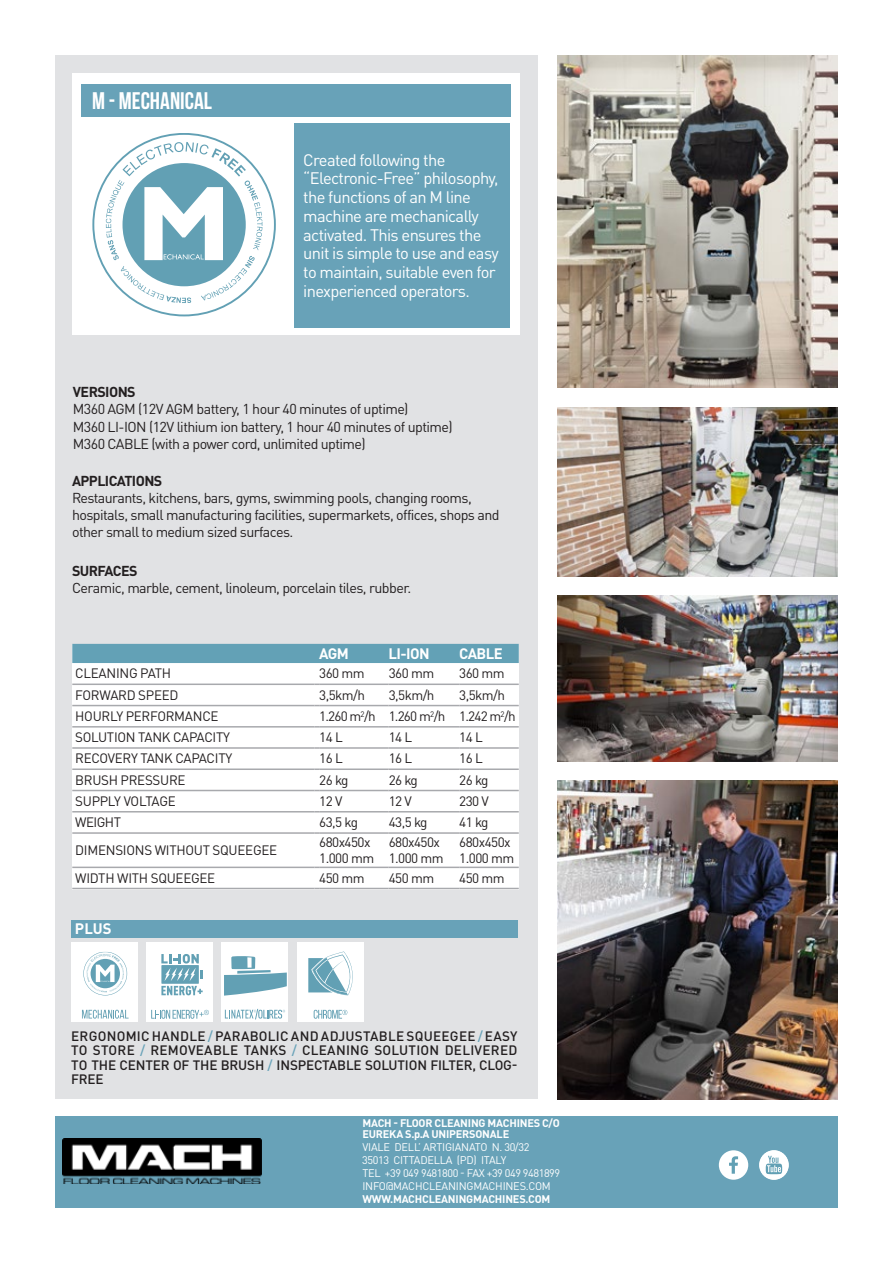
<style>
.page{position:relative;width:893px;height:1263px;background:#fff}
.page>*{position:absolute;margin:0;border:0;box-sizing:border-box;transform-origin:0 0}
.t1{font:700 24px "Bebas Neue";color:#fff}
.t2{font:16.5px/18.8px "DIN Pro";letter-spacing:-.04em;color:#fff}
.t3{font:700 15px "DIN Pro";letter-spacing:-.04em;color:#fff}
.t4{font:14.25px/17.1px "DIN Pro";letter-spacing:-.04em;color:#231f20}
.t5{font:700 14.25px "DIN Pro";letter-spacing:-.04em;color:#231f20}
.t6{font:13.5px/16.2px "DIN Pro";letter-spacing:-.03em;color:#231f20}
.t7{font:500 13.5px/14.2px "DIN Pro";letter-spacing:-.01em;color:#231f20;text-align:justify}
.t8{font:13.5px "DIN Pro";letter-spacing:-.06em;color:#231f20}
.t9{font:10.95px/13.2px "DIN Pro";letter-spacing:-.02em;color:#fff}
.t10{font:700 10.95px/10.4px "DIN Pro";letter-spacing:-.02em;color:#fff}
.s1{color:#68a2b8}
</style>
<div class="page">
<div style="left:55px;top:55px;width:483px;height:1044px;background:#e1e2e4"></div>
<div style="left:71px;top:942px;width:67px;height:80px;background:#fff"></div>
<svg style="left:83px;top:952px;width:44px;height:43px"></svg>
<svg style="left:82px;top:1010px;width:47px;height:8px"></svg>
<div style="left:222px;top:942px;width:66px;height:80px;background:#fff"></div>
<svg style="left:224px;top:956px;width:63px;height:40px"></svg>
<svg style="left:225px;top:1009px;width:60px;height:10px"></svg>
<div style="left:71px;top:920px;width:447px;height:17px;background:#68a2b8"></div>
<div style="left:146px;top:942px;width:67px;height:80px;background:#fff"></div>
<svg style="left:161px;top:954px;width:42px;height:41px"></svg>
<svg style="left:151px;top:1010px;width:58px;height:9px"></svg>
<div style="left:297px;top:942px;width:66px;height:80px;background:#fff"></div>
<svg style="left:308px;top:951px;width:45px;height:44px"></svg>
<svg style="left:314px;top:1010px;width:33px;height:9px"></svg>
<div style="left:72px;top:73px;width:448px;height:262px;background:#fff"></div>
<svg style="left:92px;top:133px;width:184px;height:183px"></svg>
<div style="left:55px;top:1116px;width:783px;height:92px;background:#68a2b8"></div>
<img style="left:63px;top:1138px;width:198px;height:45px">
<div style="left:719px;top:1150px;width:29px;height:30px;background:#fff;border-radius:50%"></div>
<svg style="left:729px;top:1156px;width:9px;height:18px"></svg>
<div style="left:759px;top:1150px;width:30px;height:30px;background:#fff;border-radius:50%"></div>
<svg style="left:766px;top:1156px;width:16px;height:18px"></svg>
<img style="left:557px;top:55px;width:281px;height:333px">
<img style="left:557px;top:781px;width:281px;height:318px">
<img style="left:557px;top:407px;width:281px;height:169px">
<img style="left:557px;top:595px;width:281px;height:167px">
<div style="left:81px;top:84px;width:429px;height:33px;background:#68a2b8"></div>
<div style="left:294px;top:123px;width:216px;height:204px;background:#68a2b8"></div>
<div style="left:72px;top:644px;width:447px;height:245px;background:#fff"></div>
<div style="left:72px;top:644px;width:447px;height:19px;background:#63a1b6"></div>
<hr style="left:72px;top:683px;width:243px;height:2px;background:#a8a9ad">
<hr style="left:319px;top:683px;width:70px;height:2px;background:#a8a9ad">
<hr style="left:389px;top:683px;width:70px;height:2px;background:#a8a9ad">
<hr style="left:459px;top:683px;width:60px;height:2px;background:#a8a9ad">
<hr style="left:72px;top:705px;width:243px;height:1px;background:#a8a9ad">
<hr style="left:319px;top:705px;width:70px;height:1px;background:#a8a9ad">
<hr style="left:389px;top:705px;width:70px;height:1px;background:#a8a9ad">
<hr style="left:459px;top:705px;width:60px;height:1px;background:#a8a9ad">
<hr style="left:72px;top:726px;width:243px;height:1px;background:#a8a9ad">
<hr style="left:319px;top:726px;width:70px;height:1px;background:#a8a9ad">
<hr style="left:389px;top:726px;width:70px;height:1px;background:#a8a9ad">
<hr style="left:459px;top:726px;width:60px;height:1px;background:#a8a9ad">
<hr style="left:72px;top:747px;width:243px;height:2px;background:#a8a9ad">
<hr style="left:319px;top:747px;width:70px;height:2px;background:#a8a9ad">
<hr style="left:389px;top:747px;width:70px;height:2px;background:#a8a9ad">
<hr style="left:459px;top:747px;width:60px;height:2px;background:#a8a9ad">
<hr style="left:72px;top:768px;width:243px;height:2px;background:#a8a9ad">
<hr style="left:319px;top:768px;width:70px;height:2px;background:#a8a9ad">
<hr style="left:389px;top:768px;width:70px;height:2px;background:#a8a9ad">
<hr style="left:459px;top:768px;width:60px;height:2px;background:#a8a9ad">
<hr style="left:72px;top:790px;width:243px;height:1px;background:#a8a9ad">
<hr style="left:319px;top:790px;width:70px;height:1px;background:#a8a9ad">
<hr style="left:389px;top:790px;width:70px;height:1px;background:#a8a9ad">
<hr style="left:459px;top:790px;width:60px;height:1px;background:#a8a9ad">
<hr style="left:72px;top:811px;width:243px;height:1px;background:#a8a9ad">
<hr style="left:319px;top:811px;width:70px;height:1px;background:#a8a9ad">
<hr style="left:389px;top:811px;width:70px;height:1px;background:#a8a9ad">
<hr style="left:459px;top:811px;width:60px;height:1px;background:#a8a9ad">
<hr style="left:72px;top:832px;width:243px;height:2px;background:#a8a9ad">
<hr style="left:319px;top:832px;width:70px;height:2px;background:#a8a9ad">
<hr style="left:389px;top:832px;width:70px;height:2px;background:#a8a9ad">
<hr style="left:459px;top:832px;width:60px;height:2px;background:#a8a9ad">
<hr style="left:72px;top:867px;width:243px;height:1px;background:#a8a9ad">
<hr style="left:319px;top:867px;width:70px;height:1px;background:#a8a9ad">
<hr style="left:389px;top:867px;width:70px;height:1px;background:#a8a9ad">
<hr style="left:459px;top:867px;width:60px;height:1px;background:#a8a9ad">
<hr style="left:72px;top:888px;width:243px;height:1px;background:#a8a9ad">
<hr style="left:319px;top:888px;width:70px;height:1px;background:#a8a9ad">
<hr style="left:389px;top:888px;width:70px;height:1px;background:#a8a9ad">
<hr style="left:459px;top:888px;width:60px;height:1px;background:#a8a9ad">
<h1 class="t1" style="left:92px;top:88px;width:121px">M - MECHANICAL</h1>
<p class="t2" style="left:303px;top:149px;width:197px">Created following the “Electronic-Free” philosophy, the functions of an M line machine are mechanically activated. This ensures the unit is simple to use and easy to maintain, suitable even for inexperienced operators.</p>
<p class="t5" style="left:73px;top:380px;width:64px">VERSIONS</p>
<p class="t4" style="left:73px;top:399px;width:381px">M360 AGM (12V AGM battery, 1 hour 40 minutes of uptime)<br>M360 LI-ION (12V lithium ion battery, 1 hour 40 minutes of uptime)<br>M360 CABLE (with a power cord, unlimited uptime)</p>
<p class="t5" style="left:72px;top:468px;width:92px">APPLICATIONS</p>
<p class="t4" style="left:72px;top:487px;width:429px">Restaurants, kitchens, bars, gyms, swimming pools, changing rooms, hospitals, small manufacturing facilities, supermarkets, offices, shops and other small to medium sized surfaces.</p>
<p class="t5" style="left:72px;top:559px;width:67px">SURFACES</p>
<p class="t4" style="left:72px;top:578px;width:341px">Ceramic, marble, cement, linoleum, porcelain tiles, rubber.</p>
<p class="t3" style="left:319px;top:641px;width:31px">AGM</p>
<p class="t3" style="left:389px;top:641px;width:43px">LI-ION</p>
<p class="t3" style="left:459px;top:641px;width:45px">CABLE</p>
<p class="t6" style="left:75px;top:664px;width:97px">CLEANING PATH</p>
<p class="t6" style="left:319px;top:664px;width:47px">360 mm</p>
<p class="t6" style="left:389px;top:664px;width:47px">360 mm</p>
<p class="t6" style="left:459px;top:664px;width:47px">360 mm</p>
<p class="t6" style="left:75px;top:685px;width:105px">FORWARD SPEED</p>
<p class="t6" style="left:319px;top:685px;width:47px">3,5km/h</p>
<p class="t6" style="left:389px;top:685px;width:47px">3,5km/h</p>
<p class="t6" style="left:459px;top:685px;width:47px">3,5km/h</p>
<p class="t6" style="left:75px;top:707px;width:145px">HOURLY PERFORMANCE</p>
<p class="t8" style="left:319px;top:705px;width:198px">1.260 m<sup>2</sup>/h 1.260 m<sup>2</sup>/h 1.242 m<sup>2</sup>/h</p>
<p class="t6" style="left:75px;top:728px;width:156px">SOLUTION TANK CAPACITY</p>
<p class="t6" style="left:319px;top:728px;width:25px">14 L</p>
<p class="t6" style="left:389px;top:728px;width:25px">14 L</p>
<p class="t6" style="left:459px;top:728px;width:25px">14 L</p>
<p class="t6" style="left:75px;top:749px;width:159px">RECOVERY TANK CAPACITY</p>
<p class="t6" style="left:319px;top:749px;width:25px">16 L</p>
<p class="t6" style="left:389px;top:749px;width:25px">16 L</p>
<p class="t6" style="left:459px;top:749px;width:25px">16 L</p>
<p class="t6" style="left:75px;top:770px;width:112px">BRUSH PRESSURE</p>
<p class="t6" style="left:319px;top:770px;width:31px">26 kg</p>
<p class="t6" style="left:389px;top:770px;width:31px">26 kg</p>
<p class="t6" style="left:459px;top:770px;width:31px">26 kg</p>
<p class="t6" style="left:75px;top:792px;width:102px">SUPPLY VOLTAGE</p>
<p class="t6" style="left:319px;top:792px;width:25px">12 V</p>
<p class="t6" style="left:389px;top:792px;width:25px">12 V</p>
<p class="t6" style="left:459px;top:792px;width:31px">230 V</p>
<p class="t6" style="left:75px;top:813px;width:47px">WEIGHT</p>
<p class="t6" style="left:319px;top:813px;width:40px">63,5 kg</p>
<p class="t6" style="left:389px;top:813px;width:40px">43,5 kg</p>
<p class="t6" style="left:459px;top:813px;width:31px">41 kg</p>
<p class="t6" style="left:75px;top:841px;width:203px">DIMENSIONS WITHOUT SQUEEGEE</p>
<p class="t6" style="left:319px;top:832px;width:57px">680x450x<br>1.000 mm</p>
<p class="t6" style="left:389px;top:832px;width:57px">680x450x<br>1.000 mm</p>
<p class="t6" style="left:459px;top:832px;width:57px">680x450x<br>1.000 mm</p>
<p class="t6" style="left:75px;top:868px;width:142px">WIDTH WITH SQUEEGEE</p>
<p class="t6" style="left:319px;top:868px;width:47px">450 mm</p>
<p class="t6" style="left:389px;top:868px;width:47px">450 mm</p>
<p class="t6" style="left:459px;top:868px;width:47px">450 mm</p>
<p class="t3" style="left:75px;top:916px;width:38px">PLUS</p>
<p class="t7" style="left:71px;top:1027px;width:448px">ERGONOMIC HANDLE <span class="s1">/</span> PARABOLIC AND ADJUSTABLE SQUEEGEE <span class="s1">/</span> EASY TO STORE <span class="s1">/</span> REMOVEABLE TANKS <span class="s1">/</span> CLEANING SOLUTION DELIVERED TO THE CENTER OF THE BRUSH <span class="s1">/</span> INSPECTABLE SOLUTION FILTER, CLOG-FREE</p>
<p class="t10" style="left:362px;top:1117px;width:199px">MACH - FLOOR CLEANING MACHINES C/O<br>EUREKA S.p.A UNIPERSONALE</p>
<p class="t9" style="left:362px;top:1139px;width:199px">VIALE DELL’ ARTIGIANATO N. 30/32<br>35013 CITTADELLA (PD) ITALY<br>TEL +39 049 9481800 - FAX +39 049 9481899<br>INFO@MACHCLEANINGMACHINES.COM</p>
<p class="t10" style="left:362px;top:1193px;width:190px">WWW.MACHCLEANINGMACHINES.COM</p>
</div>
